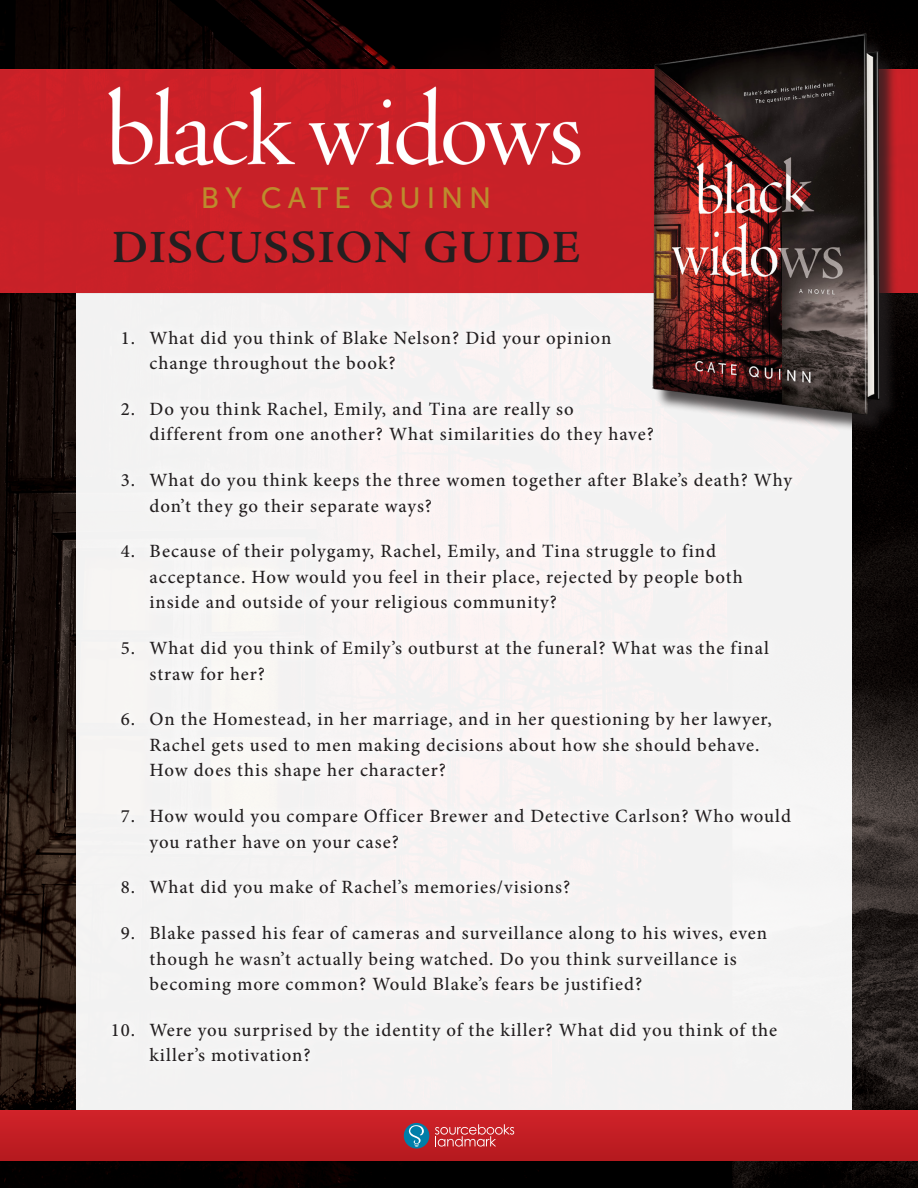
<style>
.page{position:relative;width:918px;height:1188px;background:#fff}
.page>*{position:absolute;margin:0;border:0;box-sizing:border-box;transform-origin:0 0}
.t1{font:600 46.5px "Adobe Jenson Pro";letter-spacing:.03em;color:#231f20}
.t2{font:29.25px "Museo Sans 500";letter-spacing:.2em;color:#bc8c2d}
.t3{font:500 18.75px/25.5px "Minion Pro";letter-spacing:.05em;color:#231f20}
</style>
<div class="page">
<img style="left:0;top:0;width:918px;height:1188px">
<div style="left:77px;top:287px;width:775px;height:825px;background:#f5f3f3"></div>
<div style="left:0;top:70px;width:918px;height:224px;background:#c82128"></div>
<div style="left:655px;top:37px;width:244px;height:397px;background:#231f20;opacity:.75"></div>
<img style="left:643px;top:24px;width:245px;height:398px">
<div style="left:0;top:1110px;width:918px;height:51px;background:linear-gradient(to right,#c31e24,#c31e24)"></div>
<div style="left:404px;top:1123px;width:25px;height:26px;background:#007ea9;border-radius:50%"></div>
<svg style="left:409px;top:1125px;width:15px;height:22px"></svg>
<svg style="left:435px;top:1124px;width:79px;height:23px;background:#ce494e"></svg>
<img style="left:81px;top:76px;width:530px;height:122px">
<p class="t2" style="left:201px;top:182px;width:292px">BY CATE QUINN</p>
<p class="t1" style="left:112px;top:221px;width:470px">DISCUSSION GUIDE</p>
<p class="t3" style="left:150px;top:325px;width:463px;text-indent:-29px">1. What did you think of Blake Nelson? Did your opinion change throughout the book?</p>
<p class="t3" style="left:150px;top:396px;width:506px;text-indent:-29px">2. Do you think Rachel, Emily, and Tina are really so<br>different from one another? What similarities do they have?</p>
<p class="t3" style="left:150px;top:467px;width:644px;text-indent:-29px">3. What do you think keeps the three women together after Blake’s death? Why don’t they go their separate ways?</p>
<p class="t3" style="left:150px;top:539px;width:595px;text-indent:-29px">4. Because of their polygamy, Rachel, Emily, and Tina struggle to find acceptance. How would you feel in their place, rejected by people both inside and outside of your religious community?</p>
<p class="t3" style="left:150px;top:635px;width:621px;text-indent:-29px">5. What did you think of Emily’s outburst at the funeral? What was the final straw for her?</p>
<p class="t3" style="left:150px;top:707px;width:624px;text-indent:-29px">6. On the Homestead, in her marriage, and in her questioning by her lawyer,<br>Rachel gets used to men making decisions about how she should behave.<br>How does this shape her character?</p>
<p class="t3" style="left:150px;top:803px;width:643px;text-indent:-29px">7. How would you compare Officer Brewer and Detective Carlson? Who would you rather have on your case?</p>
<p class="t3" style="left:121px;top:875px;width:451px">8. What did you make of Rachel’s memories/visions?</p>
<p class="t3" style="left:150px;top:920px;width:619px;text-indent:-29px">9. Blake passed his fear of cameras and surveillance along to his wives, even though he wasn’t actually being watched. Do you think surveillance is becoming more common? Would Blake’s fears be justified?</p>
<p class="t3" style="left:150px;top:1017px;width:629px;text-indent:-39px">10. Were you surprised by the identity of the killer? What did you think of the killer’s motivation?</p>
</div>
